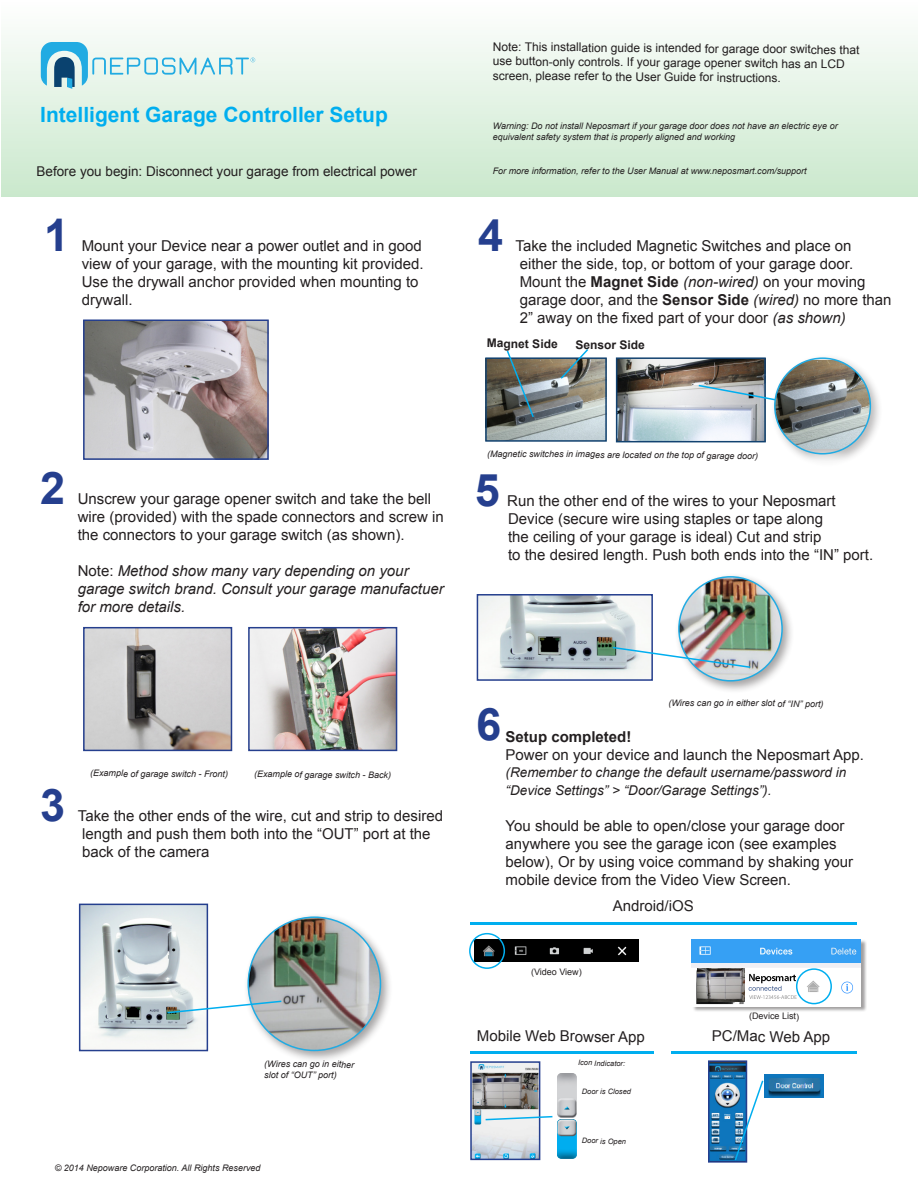
<style>
.page{position:relative;width:918px;height:1188px;background:#fff}
.page>*{position:absolute;margin:0;border:0;box-sizing:border-box;transform-origin:0 0}
.t1{font:700 45px "Arial";color:#253f8e}
.t2{font:700 21px "Arial";color:#00aeef}
.t3{font:15px/18px "Arial";color:#231f20}
.t4{font:italic 15px "Arial";color:#231f20}
.t5{font:700 15px "Arial";color:#231f20}
.t6{font:italic 13.5px/18px "Arial";color:#231f20}
.t7{font:13.5px "Arial";color:#231f20}
.t8{font:12px/14.2px "Arial";letter-spacing:-.01em;color:#231f20}
.t9{font:700 12px "Arial";color:#231f20}
.t10{font:italic 9px/10.8px "Arial";color:#231f20}
.t11{font:9px "Arial";color:#231f20}
.t12{font:italic 7.5px "Arial";color:#231f20}
.s1{font-weight:700}
.s2{font-style:italic}
.s3{font-style:normal}
</style>
<div class="page">
<div style="left:1px;top:0;width:917px;height:196px;background:linear-gradient(to bottom,#fff,#cae8cd)"></div>
<img style="left:488px;top:360px;width:116px;height:79px">
<div style="left:485px;top:357px;width:122px;height:85px;border:2px solid #124270"></div>
<img style="left:619px;top:360px;width:144px;height:79px">
<div style="left:616px;top:357px;width:150px;height:85px;border:2px solid #124270"></div>
<img style="left:86px;top:323px;width:180px;height:134px">
<div style="left:83px;top:320px;width:186px;height:140px;border:2px solid #253f8e"></div>
<img style="left:82px;top:907px;width:123px;height:137px">
<div style="left:79px;top:904px;width:129px;height:147px;border:2px solid #253f8e"></div>
<img style="left:480px;top:597px;width:170px;height:81px">
<div style="left:477px;top:594px;width:176px;height:87px;border:2px solid #253f8e"></div>
<img style="left:474px;top:939px;width:165px;height:23px">
<div style="left:692px;top:939px;width:175px;height:74px;background:#231f20;opacity:.43"></div>
<img style="left:692px;top:962px;width:169px;height:44px">
<img style="left:711px;top:1063px;width:33px;height:97px">
<div style="left:708px;top:1060px;width:39px;height:103px;border:2px solid #253f8e"></div>
<img style="left:764px;top:1075px;width:60px;height:22px">
<img style="left:473px;top:1064px;width:64px;height:93px">
<div style="left:470px;top:1061px;width:70px;height:99px;border:2px solid #253f8e"></div>
<img style="left:86px;top:630px;width:143px;height:118px">
<div style="left:83px;top:627px;width:149px;height:124px;border:2px solid #253f8e"></div>
<img style="left:251px;top:630px;width:143px;height:118px">
<div style="left:248px;top:627px;width:149px;height:124px;border:2px solid #253f8e"></div>
<div style="left:469px;top:933px;width:36px;height:36px;border:2px solid #00aeef;border-radius:50%"></div>
<div style="left:796px;top:968px;width:36px;height:36px;border:2px solid #00aeef;border-radius:50%"></div>
<svg style="left:484px;top:1115px;width:69px;height:6px"></svg>
<svg style="left:733px;top:1079px;width:32px;height:83px"></svg>
<svg style="left:697px;top:384px;width:73px;height:25px;background:#b9c6cd"></svg>
<svg style="left:505px;top:350px;width:30px;height:69px;background:#6e7673"></svg>
<svg style="left:559px;top:349px;width:31px;height:31px"></svg>
<div style="left:244px;top:912px;width:150px;height:152px;background:#231f20;opacity:.41"></div>
<img style="left:248px;top:917px;width:132px;height:133px">
<div style="left:674px;top:572px;width:121px;height:122px;background:#231f20;opacity:.41"></div>
<img style="left:679px;top:577px;width:103px;height:104px;border-radius:52px">
<div style="left:678px;top:576px;width:105px;height:106px;border:2px solid #21abe3;border-radius:50%"></div>
<div style="left:770px;top:353px;width:113px;height:114px;background:#231f20;opacity:.31"></div>
<img style="left:775px;top:360px;width:95px;height:89px">
<div style="left:774px;top:357px;width:97px;height:97px;border:2px solid #21abe3;border-radius:50%"></div>
<hr style="left:470px;top:923px;width:386px;height:2px;background:#00aeef">
<hr style="left:470px;top:1052px;width:183px;height:2px;background:#00aeef">
<hr style="left:671px;top:1052px;width:185px;height:2px;background:#00aeef">
<img style="left:557px;top:1074px;width:19px;height:43px">
<img style="left:474px;top:1089px;width:7px;height:16px">
<img style="left:557px;top:1119px;width:19px;height:39px">
<img style="left:697px;top:968px;width:48px;height:34px">
<svg style="left:166px;top:1000px;width:117px;height:14px"></svg>
<img style="left:611px;top:646px;width:141px;height:23px">
<svg style="left:41px;top:42px;width:214px;height:47px"></svg>
<img style="left:692px;top:939px;width:169px;height:23px">
<p class="t2" style="left:40px;top:101px;width:349px">Intelligent Garage Controller Setup</p>
<p class="t7" style="left:37px;top:162px;width:382px">Before you begin: Disconnect your garage from electrical power</p>
<p class="t1" style="left:44px;top:205px;width:27px">1</p>
<p class="t3" style="left:82px;top:236px;width:343px">Mount your Device near a power outlet and in good view of your garage, with the mounting kit provided.</p>
<p class="t3" style="left:82px;top:272px;width:338px">Use the drywall anchor provided when mounting to</p>
<p class="t3" style="left:82px;top:290px;width:52px">drywall.</p>
<p class="t8" style="left:493px;top:41px;width:368px">Note: This installation guide is intended for garage door switches that use button-only controls. If your garage opener switch has an LCD screen, please refer to the User Guide for instructions.</p>
<p class="t10" style="left:493px;top:121px;width:346px">Warning: Do not install Neposmart if your garage door does not have an electric eye or equivalent safety system that is properly aligned and working</p>
<p class="t10" style="left:493px;top:166px;width:316px">For more information, refer to the User Manual at www.neposmart.com/support</p>
<p class="t1" style="left:478px;top:205px;width:27px">4</p>
<p class="t3" style="left:516px;top:237px;width:378px">Take the included Magnetic Switches and place on either the side, top, or bottom of your garage door.<br>Mount the <span class="s1">Magnet Side</span> <span class="s2">(non-wired)</span> on your moving garage door, and the <span class="s1">Sensor Side</span> <span class="s2">(wired)</span> no more than 2” away on the fixed part of your door <span class="s2">(as shown)</span></p>
<p class="t9" style="left:487px;top:335px;width:72px">Magnet Side</p>
<p class="t9" style="left:576px;top:337px;width:71px">Sensor Side</p>
<p class="t1" style="left:40px;top:459px;width:27px">2</p>
<p class="t3" style="left:78px;top:490px;width:367px">Unscrew your garage opener switch and take the bell wire (provided) with the spade connectors and screw in</p>
<p class="t3" style="left:78px;top:526px;width:328px">the connectors to your garage switch (as shown).</p>
<p class="t4" style="left:78px;top:561px;width:332px"><span class="s3">Note:</span> Method show many vary depending on your</p>
<p class="t4" style="left:78px;top:579px;width:367px">garage switch brand. Consult your garage manufactuer</p>
<p class="t4" style="left:78px;top:597px;width:109px">for more details.</p>
<p class="t10" style="left:487px;top:447px;width:273px;rotate:1deg">(Magnetic switches in images are located on the top of garage door)</p>
<p class="t1" style="left:475px;top:460px;width:27px">5</p>
<p class="t3" style="left:507px;top:492px;width:330px">Run the other end of the wires to your Neposmart<br>Device (secure wire using staples or tape along the ceiling of your garage is ideal) Cut and strip</p>
<p class="t3" style="left:508px;top:546px;width:367px">to the desired length. Push both ends into the “IN” port.</p>
<p class="t1" style="left:40px;top:775px;width:27px">3</p>
<p class="t10" style="left:90px;top:767px;width:140px;rotate:1deg">(Example of garage switch - Front)</p>
<p class="t10" style="left:254px;top:768px;width:139px;rotate:1deg">(Example of garage switch - Back)</p>
<p class="t3" style="left:78px;top:807px;width:367px">Take the other ends of the wire, cut and strip to desired length and push them both into the “OUT” port at the back of the camera</p>
<p class="t10" style="left:264px;top:1058px;width:91px;rotate:1deg">(Wires can go in either slot of “OUT” port)</p>
<p class="t10" style="left:55px;top:1162px;width:207px">© 2014 Nepoware Corporation. All Rights Reserved</p>
<p class="t10" style="left:669px;top:696px;width:156px;rotate:1deg">(Wires can go in either slot of “IN” port)</p>
<p class="t5" style="left:506px;top:727px;width:127px">Setup completed!</p>
<p class="t3" style="left:506px;top:746px;width:360px">Power on your device and launch the Neposmart App.</p>
<p class="t6" style="left:506px;top:763px;width:342px">(Remember to change the default username/password in “Device Settings” &gt; “Door/Garage Settings”).</p>
<p class="t3" style="left:506px;top:817px;width:349px">You should be able to open/close your garage door anywhere you see the garage icon (see examples below), Or by using voice command by shaking your mobile device from the Video View Screen.</p>
<p class="t11" style="left:531px;top:966px;width:52px;rotate:1deg">(Video View)</p>
<p class="t3" style="left:613px;top:896px;width:82px;rotate:1deg">Android/iOS</p>
<p class="t11" style="left:749px;top:1010px;width:52px;rotate:1deg">(Device List)</p>
<p class="t3" style="left:477px;top:1026px;width:170px;rotate:1deg">Mobile Web Browser App</p>
<p class="t3" style="left:712px;top:1027px;width:120px;rotate:1deg">PC/Mac Web App</p>
<p class="t12" style="left:578px;top:1058px;width:49px">Icon Indicator:</p>
<p class="t12" style="left:582px;top:1086px;width:51px">Door is Closed</p>
<p class="t12" style="left:582px;top:1136px;width:46px">Door is Open</p>
</div>
